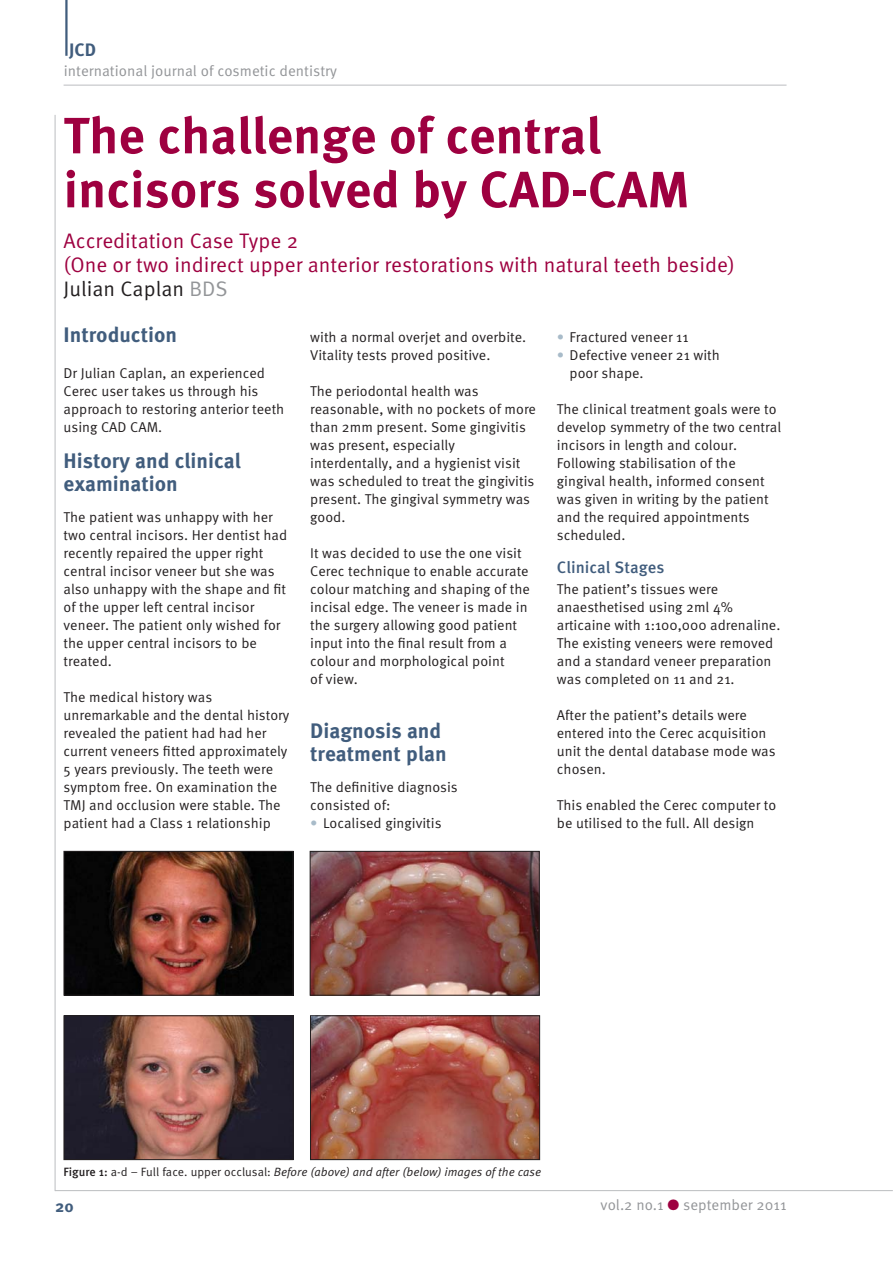
<style>
.page{position:relative;width:893px;height:1263px;background:#fff}
.page>*{position:absolute;margin:0;border:0;box-sizing:border-box;transform-origin:0 0}
.t1{font:700 51px/54px "Meta Pro";color:#9e0040}
.t2{font:21px/24px "Meta Pro";color:#9e0040}
.t3{font:700 21px/22.5px "Meta Pro";color:#415d7d}
.t4{font:700 18px "Meta Pro";color:#415d7d}
.t5{font:500 16.5px "Meta Pro";color:#415d7d}
.t6{font:700 16.5px "Meta Pro";color:#415d7d}
.t7{font:15px "Meta Pro";color:#939598}
.t8{font:14.25px/18px "Meta Pro";color:#231f20}
.t9{font:italic 12px "Meta Pro";color:#231f20}
.s1{color:#231f20}
.s2{color:#939598}
.s3{color:#a8bbc9}
.s4{font-weight:500;font-style:normal}
.s5{font-style:normal}
.s6{color:#9e0040}
</style>
<div class="page">
<hr style="left:55px;top:115px;width:1px;height:1076px;background:#bbbdc0">
<hr style="left:55px;top:1190px;width:837px;height:1px;background:#bbbdc0">
<hr style="left:64px;top:85px;width:722px;height:1px;background:#bbbdc0">
<hr style="left:65px;top:0;width:3px;height:56px;background:#415d7d">
<img style="left:66px;top:1017px;width:225px;height:141px">
<div style="left:64px;top:1015px;width:229px;height:145px;border:1px solid #231f20"></div>
<img style="left:312px;top:1017px;width:226px;height:141px">
<div style="left:310px;top:1015px;width:230px;height:145px;border:1px solid #231f20"></div>
<img style="left:66px;top:853px;width:225px;height:141px">
<div style="left:64px;top:851px;width:229px;height:145px;border:1px solid #231f20"></div>
<img style="left:312px;top:853px;width:226px;height:141px">
<div style="left:310px;top:851px;width:230px;height:145px;border:1px solid #231f20"></div>
<p class="t4" style="left:69px;top:43px;width:28px">JCD</p>
<p class="t7" style="left:64px;top:65px;width:275px">international journal of cosmetic dentistry</p>
<h1 class="t1" style="left:64px;top:112px;width:627px">The challenge of central incisors solved by CAD-CAM</h1>
<h2 class="t2" style="left:64px;top:230px;width:673px">Accreditation Case Type 2<br>(One or two indirect upper anterior restorations with natural teeth beside)<br><span class="s1">Julian Caplan</span> <span class="s2">BDS</span></h2>
<h2 class="t3" style="left:64px;top:325px;width:115px">Introduction</h2>
<p class="t8" style="left:64px;top:365px;width:222px">Dr Julian Caplan, an experienced<br>Cerec user takes us through his approach to restoring anterior teeth using CAD CAM.</p>
<h2 class="t3" style="left:64px;top:451px;width:179px">History and clinical examination</h2>
<p class="t8" style="left:64px;top:509px;width:225px">The patient was unhappy with her two central incisors. Her dentist had recently repaired the upper right central incisor veneer but she was also unhappy with the shape and fit of the upper left central incisor veneer. The patient only wished for the upper central incisors to be treated.</p>
<p class="t8" style="left:64px;top:689px;width:227px">The medical history was unremarkable and the dental history revealed the patient had had her current veneers fitted approximately 5 years previously. The teeth were symptom free. On examination the TMJ and occlusion were stable. The patient had a Class 1 relationship</p>
<p class="t8" style="left:310px;top:329px;width:217px">with a normal overjet and overbite.<br>Vitality tests proved positive.</p>
<p class="t8" style="left:310px;top:383px;width:227px">The periodontal health was reasonable, with no pockets of more than 2mm present. Some gingivitis was present, especially interdentally, and a hygienist visit was scheduled to treat the gingivitis present. The gingival symmetry was good.</p>
<p class="t8" style="left:310px;top:545px;width:221px">It was decided to use the one visit<br>Cerec technique to enable accurate colour matching and shaping of the incisal edge. The veneer is made in the surgery allowing good patient input into the final result from a colour and morphological point<br>of view.</p>
<h2 class="t3" style="left:310px;top:721px;width:138px">Diagnosis and treatment plan</h2>
<p class="t8" style="left:310px;top:779px;width:149px">The definitive diagnosis consisted of:</p>
<p class="t8" style="left:310px;top:815px;width:133px"><span class="s3">•</span> Localised gingivitis</p>
<p class="t8" style="left:557px;top:329px;width:133px"><span class="s3">•</span> Fractured veneer 11</p>
<p class="t8" style="left:570px;top:347px;width:152px;text-indent:-13px"><span class="s3">•</span> Defective veneer 21 with poor shape.</p>
<p class="t8" style="left:557px;top:401px;width:226px">The clinical treatment goals were to develop symmetry of the two central incisors in length and colour.<br>Following stabilisation of the gingival health, informed consent was given in writing by the patient and the required appointments scheduled.</p>
<p class="t5" style="left:557px;top:561px;width:109px">Clinical Stages</p>
<p class="t8" style="left:557px;top:581px;width:225px">The patient’s tissues were anaesthetised using 2ml 4% articaine with 1:100,000 adrenaline.<br>The existing veneers were removed and a standard veneer preparation was completed on 11 and 21.</p>
<p class="t8" style="left:557px;top:707px;width:220px">After the patient’s details were entered into the Cerec acquisition unit the dental database mode was chosen.</p>
<p class="t8" style="left:557px;top:797px;width:221px">This enabled the Cerec computer to be utilised to the full. All design</p>
<p class="t9" style="left:64px;top:1168px;width:479px"><span class="s4">Figure 1:</span> <span class="s5">a-d – Full face. upper occlusal:</span> Before (above) and after (below) images of the case</p>
<p class="t6" style="left:55px;top:1199px;width:20px">20</p>
<p class="t7" style="left:601px;top:1200px;width:187px">vol.2 no.1 <span class="s6">●</span> september 2011</p>
</div>
